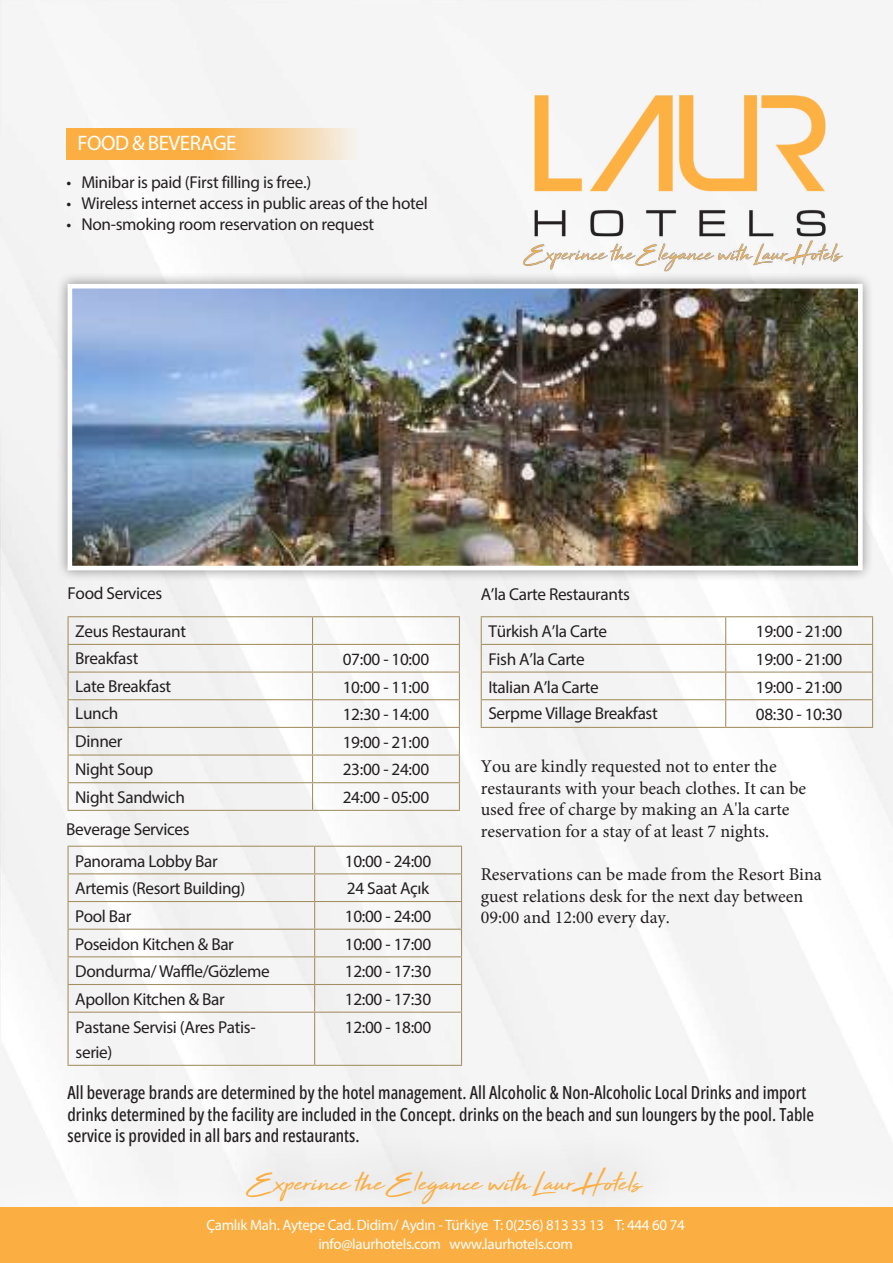
<style>
.page{position:relative;width:893px;height:1263px;background:#fff}
.page>*{position:absolute;margin:0;border:0;box-sizing:border-box;transform-origin:0 0}
.t1{font:30px "High Tide";color:#fbae42;scale:1.1 1}
.t2{font:21px "Myriad Pro";letter-spacing:-.02em;color:#fff}
.t3{font:18px/21.6px "Minion Pro";color:#231f20}
.t4{font:500 18px/21.6px "Open Sans Condensed";color:#231f20}
.t5{font:17.25px/27px "Myriad Pro";letter-spacing:-.02em;color:#231f20}
.t6{font:15px/19.5px "Myriad Pro";letter-spacing:-.02em;color:#fff;text-align:center}
</style>
<div class="page">
<img style="left:1px;top:0;width:892px;height:1159px">
<svg style="left:66px;top:128px;width:293px;height:31px;background:#f8c06e"></svg>
<hr style="left:68px;top:616px;width:245px;height:1px;background:#a38f61">
<hr style="left:313px;top:616px;width:147px;height:1px;background:#a38f61">
<hr style="left:68px;top:644px;width:245px;height:1px;background:#a38f61">
<hr style="left:313px;top:644px;width:147px;height:1px;background:#a38f61">
<hr style="left:68px;top:671px;width:245px;height:2px;background:#a38f61">
<hr style="left:313px;top:671px;width:147px;height:2px;background:#a38f61">
<hr style="left:68px;top:699px;width:245px;height:1px;background:#a38f61">
<hr style="left:313px;top:699px;width:147px;height:1px;background:#a38f61">
<hr style="left:68px;top:727px;width:245px;height:1px;background:#a38f61">
<hr style="left:313px;top:727px;width:147px;height:1px;background:#a38f61">
<hr style="left:68px;top:754px;width:245px;height:1px;background:#a38f61">
<hr style="left:313px;top:754px;width:147px;height:1px;background:#a38f61">
<hr style="left:68px;top:782px;width:245px;height:1px;background:#a38f61">
<svg style="left:68px;top:617px;width:1px;height:193px"></svg>
<hr style="left:313px;top:782px;width:147px;height:1px;background:#a38f61">
<svg style="left:312px;top:617px;width:1px;height:193px"></svg>
<svg style="left:459px;top:617px;width:1px;height:193px"></svg>
<hr style="left:68px;top:810px;width:245px;height:1px;background:#a38f61">
<hr style="left:313px;top:810px;width:147px;height:1px;background:#a38f61">
<div style="left:56px;top:272px;width:818px;height:310px;background:#231f20;opacity:.5"></div>
<img style="left:74px;top:290px;width:783px;height:274px">
<div style="left:68px;top:284px;width:795px;height:286px;border:5px solid #fff"></div>
<div style="left:0;top:1159px;width:893px;height:104px;background:#f6f6f6"></div>
<div style="left:0;top:1207px;width:892px;height:55px;background:#fbaf42"></div>
<div style="left:206px;top:1128px;width:476px;height:116px;background:#231f20;opacity:.5"></div>
<hr style="left:68px;top:846px;width:247px;height:1px;background:#a38f61">
<hr style="left:315px;top:846px;width:147px;height:1px;background:#a38f61">
<hr style="left:68px;top:873px;width:247px;height:1px;background:#a38f61">
<hr style="left:315px;top:873px;width:147px;height:1px;background:#a38f61">
<hr style="left:68px;top:901px;width:247px;height:1px;background:#a38f61">
<hr style="left:315px;top:901px;width:147px;height:1px;background:#a38f61">
<hr style="left:68px;top:929px;width:247px;height:1px;background:#a38f61">
<hr style="left:315px;top:929px;width:147px;height:1px;background:#a38f61">
<hr style="left:68px;top:956px;width:247px;height:1px;background:#a38f61">
<hr style="left:315px;top:956px;width:147px;height:1px;background:#a38f61">
<hr style="left:68px;top:984px;width:247px;height:1px;background:#a38f61">
<svg style="left:68px;top:847px;width:1px;height:165px"></svg>
<hr style="left:315px;top:984px;width:147px;height:1px;background:#a38f61">
<svg style="left:314px;top:847px;width:1px;height:165px"></svg>
<svg style="left:461px;top:847px;width:1px;height:165px"></svg>
<hr style="left:68px;top:1012px;width:247px;height:1px;background:#a38f61">
<hr style="left:68px;top:1013px;width:1px;height:52px;background:#a38f61">
<hr style="left:315px;top:1012px;width:147px;height:1px;background:#a38f61">
<hr style="left:314px;top:1013px;width:1px;height:52px;background:#a38f61">
<hr style="left:461px;top:1013px;width:1px;height:52px;background:#a38f61">
<hr style="left:68px;top:1065px;width:247px;height:1px;background:#a38f61">
<hr style="left:315px;top:1065px;width:147px;height:1px;background:#a38f61">
<hr style="left:481px;top:616px;width:245px;height:1px;background:#a38f61">
<hr style="left:726px;top:616px;width:147px;height:1px;background:#a38f61">
<hr style="left:481px;top:644px;width:245px;height:1px;background:#a38f61">
<hr style="left:726px;top:644px;width:147px;height:1px;background:#a38f61">
<hr style="left:481px;top:671px;width:245px;height:2px;background:#a38f61">
<hr style="left:726px;top:671px;width:147px;height:2px;background:#a38f61">
<hr style="left:481px;top:699px;width:245px;height:1px;background:#a38f61">
<svg style="left:481px;top:617px;width:1px;height:110px"></svg>
<hr style="left:726px;top:699px;width:147px;height:1px;background:#a38f61">
<svg style="left:725px;top:617px;width:1px;height:110px"></svg>
<svg style="left:872px;top:617px;width:1px;height:110px"></svg>
<hr style="left:481px;top:727px;width:245px;height:1px;background:#a38f61">
<hr style="left:726px;top:727px;width:147px;height:1px;background:#a38f61">
<img style="left:506px;top:89px;width:348px;height:183px">
<p class="t2" style="left:77px;top:130px;width:161px">FOOD &amp; BEVERAGE</p>
<p class="t5" style="left:66px;top:169px;width:246px">• Minibar is paid (First filling is free.)</p>
<p class="t5" style="left:66px;top:189px;width:363px">• Wireless internet access in public areas of the hotel</p>
<p class="t5" style="left:66px;top:211px;width:309px">• Non-smoking room reservation on request</p>
<p class="t5" style="left:68px;top:579px;width:96px">Food Services</p>
<p class="t5" style="left:75px;top:618px;width:112px">Zeus Restaurant<br>Breakfast</p>
<p class="t5" style="left:343px;top:645px;width:88px">07:00 - 10:00</p>
<p class="t5" style="left:75px;top:672px;width:97px">Late Breakfast</p>
<p class="t5" style="left:343px;top:673px;width:88px">10:00 - 11:00</p>
<p class="t5" style="left:75px;top:700px;width:45px">Lunch</p>
<p class="t5" style="left:343px;top:701px;width:88px">12:30 - 14:00</p>
<p class="t5" style="left:75px;top:727px;width:49px">Dinner</p>
<p class="t5" style="left:343px;top:728px;width:88px">19:00 - 21:00</p>
<p class="t5" style="left:75px;top:755px;width:80px">Night Soup</p>
<p class="t5" style="left:343px;top:756px;width:88px">23:00 - 24:00</p>
<p class="t5" style="left:75px;top:783px;width:111px">Night Sandwich</p>
<p class="t5" style="left:343px;top:783px;width:88px">24:00 - 05:00</p>
<p class="t5" style="left:66px;top:815px;width:125px">Beverage Services</p>
<p class="t5" style="left:75px;top:847px;width:144px">Panorama Lobby Bar</p>
<p class="t5" style="left:345px;top:847px;width:88px">10:00 - 24:00</p>
<p class="t5" style="left:75px;top:875px;width:172px">Artemis (Resort Building)</p>
<p class="t5" style="left:347px;top:875px;width:84px">24 Saat Açık</p>
<p class="t5" style="left:75px;top:902px;width:58px">Pool Bar</p>
<p class="t5" style="left:345px;top:902px;width:88px">10:00 - 24:00</p>
<p class="t5" style="left:75px;top:930px;width:160px">Poseidon Kitchen &amp; Bar</p>
<p class="t5" style="left:345px;top:930px;width:88px">10:00 - 17:00</p>
<p class="t5" style="left:75px;top:958px;width:196px">Dondurma/ Waffle/Gözleme</p>
<p class="t5" style="left:345px;top:958px;width:88px">12:00 - 17:30</p>
<p class="t5" style="left:75px;top:985px;width:151px">Apollon Kitchen &amp; Bar</p>
<p class="t5" style="left:345px;top:985px;width:88px">12:00 - 17:30</p>
<p class="t5" style="left:76px;top:1014px;width:182px;line-height:25.5px">Pastane Servisi (Ares Patis&shy;serie)</p>
<p class="t5" style="left:345px;top:1013px;width:88px">12:00 - 18:00</p>
<p class="t5" style="left:481px;top:580px;width:151px">A’la Carte Restaurants</p>
<p class="t5" style="left:488px;top:618px;width:120px">Türkish A’la Carte</p>
<p class="t5" style="left:756px;top:618px;width:88px">19:00 - 21:00</p>
<p class="t5" style="left:488px;top:645px;width:98px">Fish A’la Carte</p>
<p class="t5" style="left:756px;top:645px;width:88px">19:00 - 21:00</p>
<p class="t5" style="left:488px;top:673px;width:112px">Italian A’la Carte</p>
<p class="t5" style="left:756px;top:673px;width:88px">19:00 - 21:00</p>
<p class="t5" style="left:488px;top:700px;width:171px">Serpme Village Breakfast</p>
<p class="t5" style="left:756px;top:701px;width:88px">08:30 - 10:30</p>
<p class="t3" style="left:481px;top:755px;width:327px">You are kindly requested not to enter the restaurants with your beach clothes. It can be used free of charge by making an A'la carte reservation for a stay of at least 7 nights.</p>
<p class="t3" style="left:481px;top:863px;width:343px">Reservations can be made from the Resort Bina guest relations desk for the next day between<br>09:00 and 12:00 every day.</p>
<p class="t4" style="left:68px;top:1081px;width:748px">All beverage brands are determined by the hotel management. All Alcoholic &amp; Non-Alcoholic Local Drinks and import drinks determined by the facility are included in the Concept. drinks on the beach and sun loungers by the pool. Table service is provided in all bars and restaurants.</p>
<h1 class="t1" style="left:250px;top:1162px;width:357px">Experince the Elegance with Laur Hotels</h1>
<p class="t6" style="left:207px;top:1215px;width:480px">Çamlık Mah. Aytepe Cad. Didim/ Aydın - Türkiye T: 0(256) 813 33 13 T: 444 60 74 info@laurhotels.com www.laurhotels.com</p>
</div>
